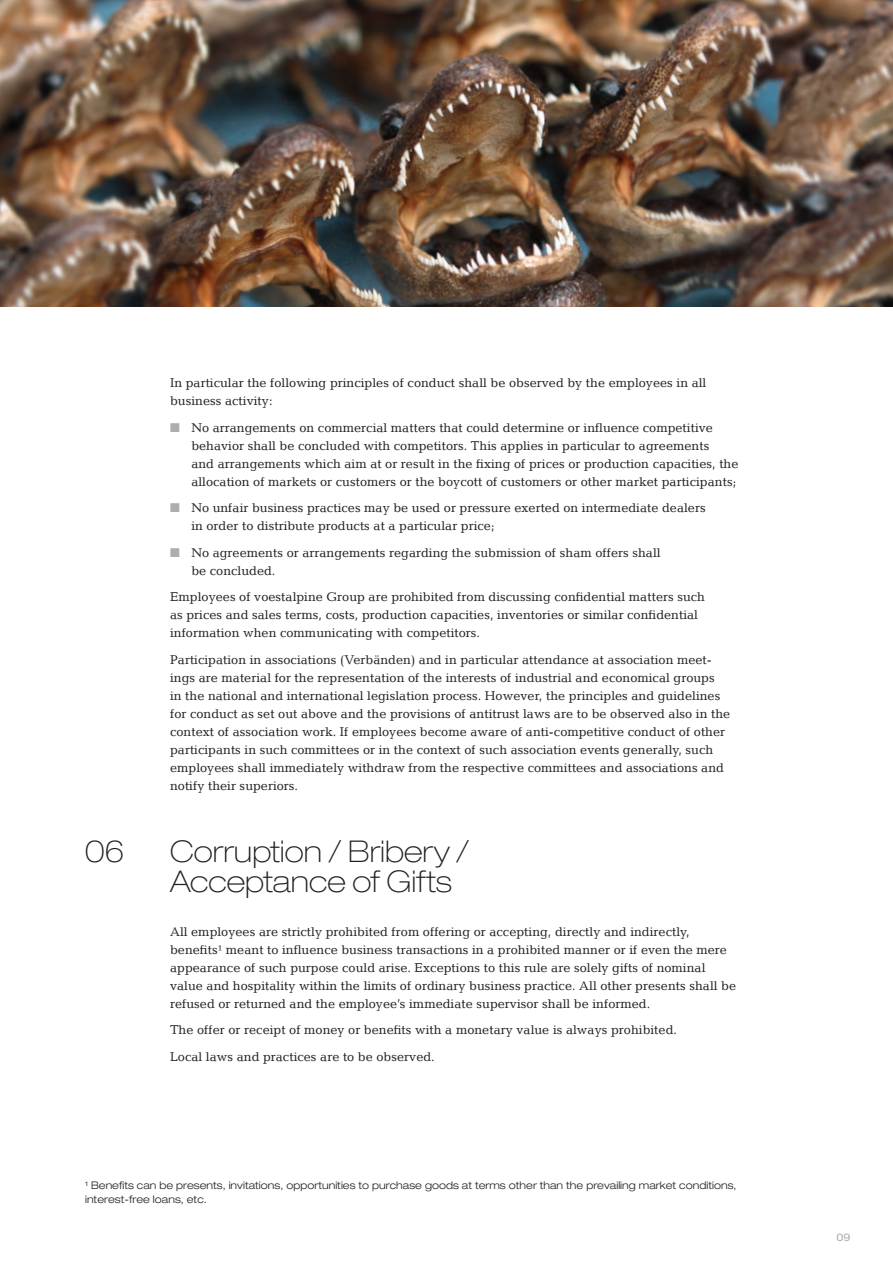
<style>
.page{position:relative;width:893px;height:1263px;background:#fff}
.page>*{position:absolute;margin:0;border:0;box-sizing:border-box;transform-origin:0 0}
.t1{font:100 expanded 30px/30px "Helvetica Neue LT Pro";color:#231f20}
.t2{font:12.75px/18px "Candida LT";color:#231f20}
.t3{font:300 expanded 10.5px/13.5px "Helvetica Neue LT Pro";color:#231f20}
.t4{font:expanded 10.5px "Helvetica Neue LT Pro";color:#acadae}
.s1{color:#acadae}
</style>
<div class="page">
<img style="left:0;top:0;width:893px;height:306px">
<p class="t2" style="left:170px;top:374px;width:538px">In particular the following principles of conduct shall be observed by the employees in all business activity:</p>
<p class="t2" style="left:191px;top:418px;width:549px;text-indent:-21px"><span class="s1">■</span> No arrangements on commercial matters that could determine or influence competitive behavior shall be concluded with competitors. This applies in particular to agreements<br>and arrangements which aim at or result in the fixing of prices or production capacities, the allocation of markets or customers or the boycott of customers or other market participants;</p>
<p class="t2" style="left:191px;top:499px;width:516px;text-indent:-21px"><span class="s1">■</span> No unfair business practices may be used or pressure exerted on intermediate dealers in order to distribute products at a particular price;</p>
<p class="t2" style="left:191px;top:543px;width:471px;text-indent:-21px"><span class="s1">■</span> No agreements or arrangements regarding the submission of sham offers shall be concluded.</p>
<p class="t2" style="left:170px;top:588px;width:536px">Employees of voestalpine Group are prohibited from discussing confidential matters such as prices and sales terms, costs, production capacities, inventories or similar confidential information when communicating with competitors.</p>
<p class="t2" style="left:170px;top:650px;width:562px">Participation in associations (Verbänden) and in particular attendance at association meet&shy;ings are material for the representation of the interests of industrial and economical groups<br>in the national and international legislation process. However, the principles and guidelines for conduct as set out above and the provisions of antitrust laws are to be observed also in the context of association work. If employees become aware of anti-competitive conduct of other participants in such committees or in the context of such association events generally, such employees shall immediately withdraw from the respective committees and associations and notify their superiors.</p>
<h1 class="t1" style="left:85px;top:836px;width:41px">06</h1>
<h1 class="t1" style="left:170px;top:836px;width:300px">Corruption / Bribery /<br>Acceptance of Gifts</h1>
<p class="t2" style="left:170px;top:922px;width:567px">All employees are strictly prohibited from offering or accepting, directly and indirectly, benefits¹ meant to influence business transactions in a prohibited manner or if even the mere appearance of such purpose could arise. Exceptions to this rule are solely gifts of nominal value and hospitality within the limits of ordinary business practice. All other presents shall be refused or returned and the employee’s immediate supervisor shall be informed.</p>
<p class="t2" style="left:170px;top:1017px;width:508px;line-height:26.5px">The offer or receipt of money or benefits with a monetary value is always prohibited.<br>Local laws and practices are to be observed.</p>
<p class="t3" style="left:85px;top:1178px;width:653px">¹ Benefits can be presents, invitations, opportunities to purchase goods at terms other than the prevailing market conditions, interest-free loans, etc.</p>
<p class="t4" style="left:836px;top:1231px;width:16px">09</p>
</div>
